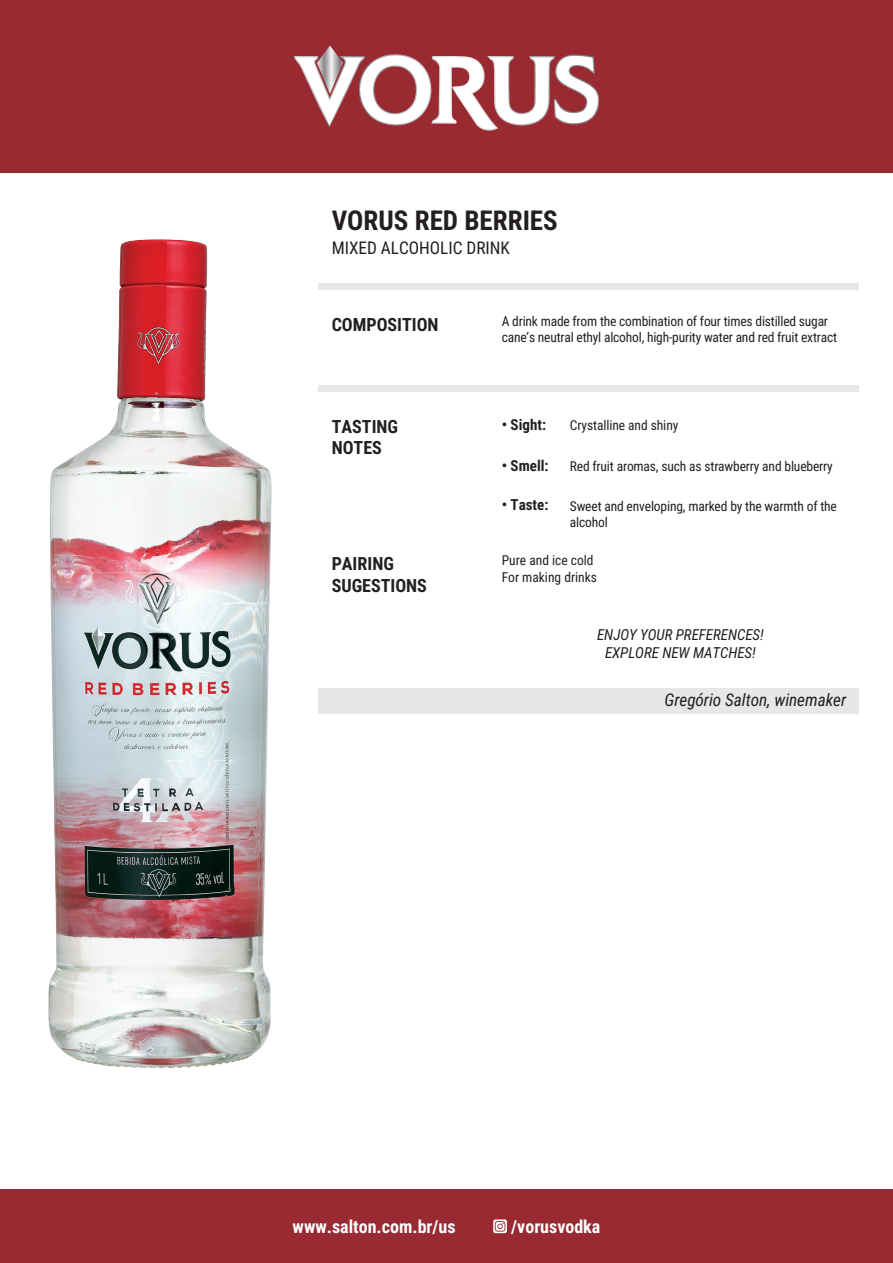
<style>
.page{position:relative;width:893px;height:1263px;background:#fff}
.page>*{position:absolute;margin:0;border:0;box-sizing:border-box;transform-origin:0 0}
.t1{font:700 27px "Roboto Condensed";color:#231f20}
.t2{font:700 18px/21.6px "Roboto Condensed";color:#231f20}
.t3{font:700 18px "Roboto Condensed";color:#fff}
.t4{font:italic 17.25px "Roboto Condensed";color:#231f20}
.t5{font:17.25px "Roboto Condensed";color:#231f20}
.t6{font:italic 15px/18px "Roboto Condensed";color:#231f20;text-align:center}
.t7{font:700 15px "Roboto Condensed";color:#231f20}
.t8{font:13.5px/16.2px "Roboto Condensed";letter-spacing:-.01em;color:#231f20}
</style>
<div class="page">
<div style="left:0;top:1189px;width:893px;height:74px;background:#9a2a32"></div>
<svg style="left:493px;top:1219px;width:14px;height:14px"></svg>
<img style="left:48px;top:239px;width:271px;height:830px">
<div style="left:319px;top:688px;width:540px;height:25px;background:#e6e7e9"></div>
<div style="left:319px;top:385px;width:540px;height:7px;background:#e6e7e9"></div>
<div style="left:319px;top:284px;width:540px;height:6px;background:#e6e7e9"></div>
<div style="left:0;top:0;width:893px;height:173px;background:#9a2a32"></div>
<svg style="left:296px;top:46px;width:303px;height:85px"></svg>
<h1 class="t1" style="left:332px;top:202px;width:228px">VORUS RED BERRIES</h1>
<p class="t5" style="left:332px;top:235px;width:180px">MIXED ALCOHOLIC DRINK</p>
<h2 class="t2" style="left:332px;top:313px;width:108px">COMPOSITION</h2>
<p class="t8" style="left:502px;top:312px;width:337px">A drink made from the combination of four times distilled sugar cane’s neutral ethyl alcohol, high-purity water and red fruit extract</p>
<h2 class="t2" style="left:332px;top:415px;width:68px">TASTING</h2>
<p class="t7" style="left:502px;top:414px;width:46px">• Sight:</p>
<p class="t8" style="left:570px;top:417px;width:110px">Crystalline and shiny</p>
<h2 class="t2" style="left:332px;top:436px;width:52px">NOTES</h2>
<p class="t7" style="left:502px;top:455px;width:48px">• Smell:</p>
<p class="t8" style="left:570px;top:457px;width:264px">Red fruit aromas, such as strawberry and blueberry</p>
<h2 class="t2" style="left:332px;top:552px;width:97px">PAIRING<br>SUGESTIONS</h2>
<p class="t7" style="left:502px;top:494px;width:48px">• Taste:</p>
<p class="t8" style="left:570px;top:497px;width:269px">Sweet and enveloping, marked by the warmth of the alcohol</p>
<p class="t8" style="left:502px;top:552px;width:97px">Pure and ice cold<br>For making drinks</p>
<p class="t6" style="left:597px;top:626px;width:168px">ENJOY YOUR PREFERENCES!<br>EXPLORE NEW MATCHES!</p>
<p class="t4" style="left:664px;top:688px;width:183px">Gregório Salton, winemaker</p>
<h2 class="t3" style="left:293px;top:1214px;width:164px">www.salton.com.br/us</h2>
<h2 class="t3" style="left:511px;top:1214px;width:91px">/vorusvodka</h2>
</div>
